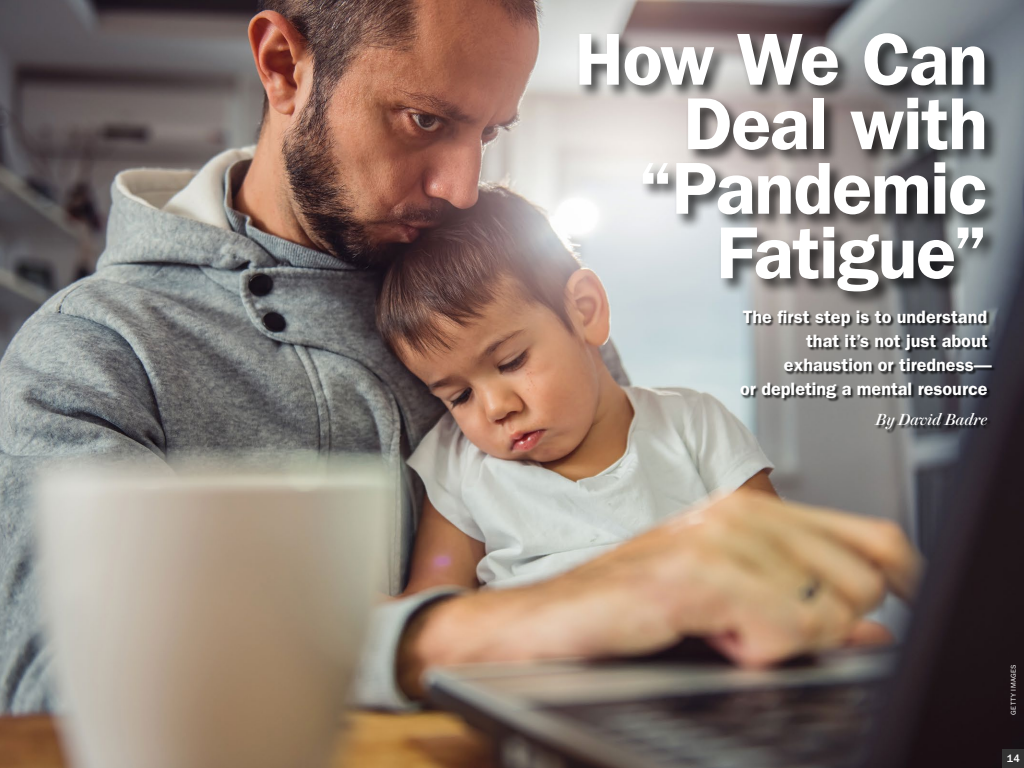
<style>
.page{position:relative;width:1024px;height:768px;background:#fff}
.page>*{position:absolute;margin:0;border:0;box-sizing:border-box;transform-origin:0 0}
.t1{font:600 73.9px/64.5px "ITC Franklin Gothic Std";letter-spacing:-.015em;color:#fff;text-align:right}
.t2{font:600 18px/24px "ITC Franklin Gothic Std";color:#fff;text-align:right}
.t3{font:16px "Brunel Deck Italic No 2";color:#fff}
.t4{font:500 11px "ITC Franklin Gothic Std";color:#fff}
.t5{font:7px "ITC Franklin Gothic Std";letter-spacing:.065em;color:#fff}
</style>
<div class="page">
<img style="left:0;top:0;width:1024px;height:768px">
<div style="left:741px;top:310px;width:254px;height:124px;background:#000;opacity:.75"></div>
<div style="left:576px;top:30px;width:426px;height:278px;background:#000;opacity:.75"></div>
<div style="left:1003px;top:749px;width:21px;height:19px;background:#333"></div>
<h1 class="t1" style="left:575px;top:27px;width:415px">How We Can<br>Deal with “Pandemic<br>Fatigue”</h1>
<p class="t2" style="left:740px;top:305px;width:253px">The first step is to understand that it’s not just about exhaustion or tiredness—<br>or depleting a mental resource</p>
<p class="t3" style="left:875px;top:411px;width:113px">By David Badre</p>
<p class="t5" style="left:1009px;top:715px;width:52px;rotate:-90deg">GETTY IMAGES</p>
<p class="t4" style="left:1007px;top:752px;width:14px">14</p>
</div>
